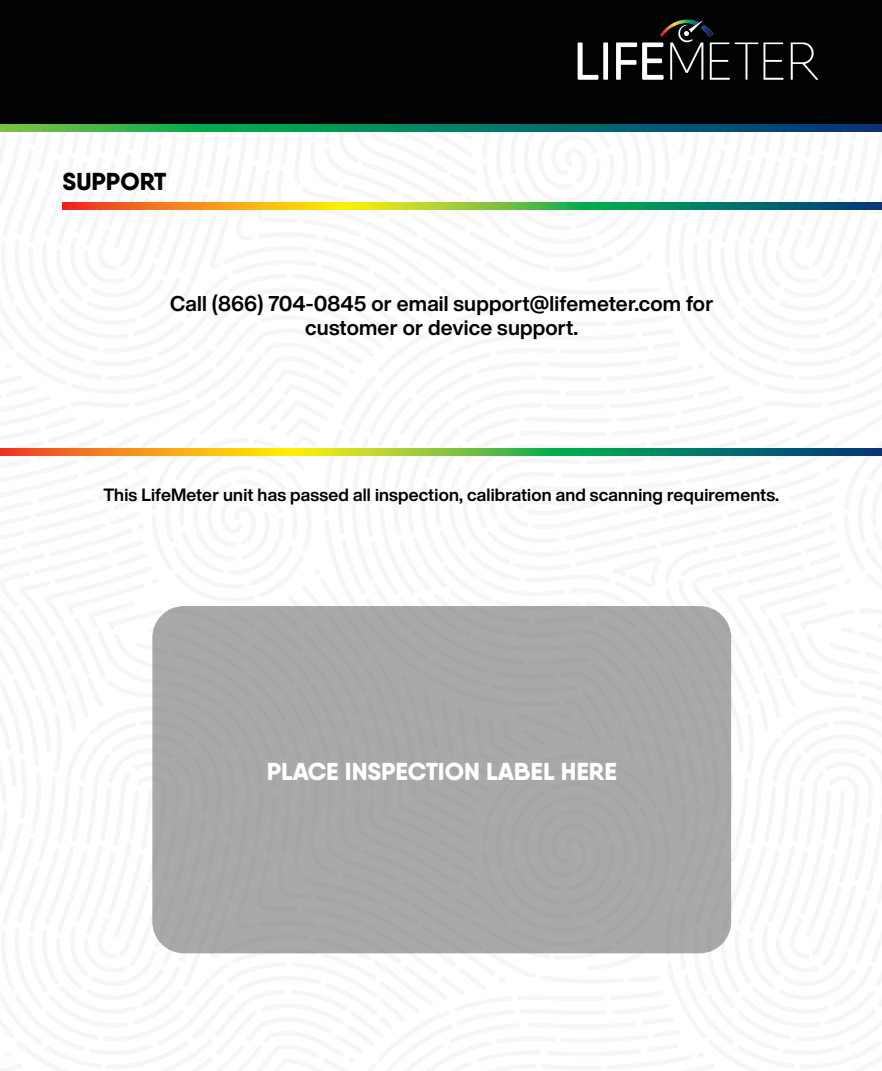
<style>
.page{position:relative;width:882px;height:1071px;background:#fff}
.page>*{position:absolute;margin:0;border:0;box-sizing:border-box;transform-origin:0 0}
.t1{font:800 24.5px "Qanelas Soft DEMO";color:#fff}
.t2{font:800 24.5px "Qanelas Soft DEMO";color:#010203}
.t3{font:700 21px/24.5px "Helvetica Now Display";letter-spacing:.01em;color:#010203;text-align:center}
.t4{font:700 17.5px "Helvetica Now Display";letter-spacing:.01em;color:#010203}
</style>
<div class="page">
<div style="left:0;top:0;width:882px;height:127px;background:#010203"></div>
<svg style="left:0;top:125px;width:882px;height:7px;background:#108060"></svg>
<div style="left:152px;top:606px;width:579px;height:347px;background:#a9a9ab;border-radius:32px"></div>
<svg style="left:0;top:448px;width:882px;height:7px;background:#7d993d"></svg>
<svg style="left:63px;top:202px;width:819px;height:7px;background:#80973d"></svg>
<img style="left:577px;top:19px;width:241px;height:61px">
<h1 class="t2" style="left:63px;top:170px;width:105px">SUPPORT</h1>
<p class="t3" style="left:170px;top:291px;width:545px">Call (866) 704-0845 or email support@lifemeter.com for customer or device support.</p>
<p class="t4" style="left:103px;top:483px;width:677px">This LifeMeter unit has passed all inspection, calibration and scanning requirements.</p>
<h1 class="t1" style="left:267px;top:760px;width:352px">PLACE INSPECTION LABEL HERE</h1>
</div>
